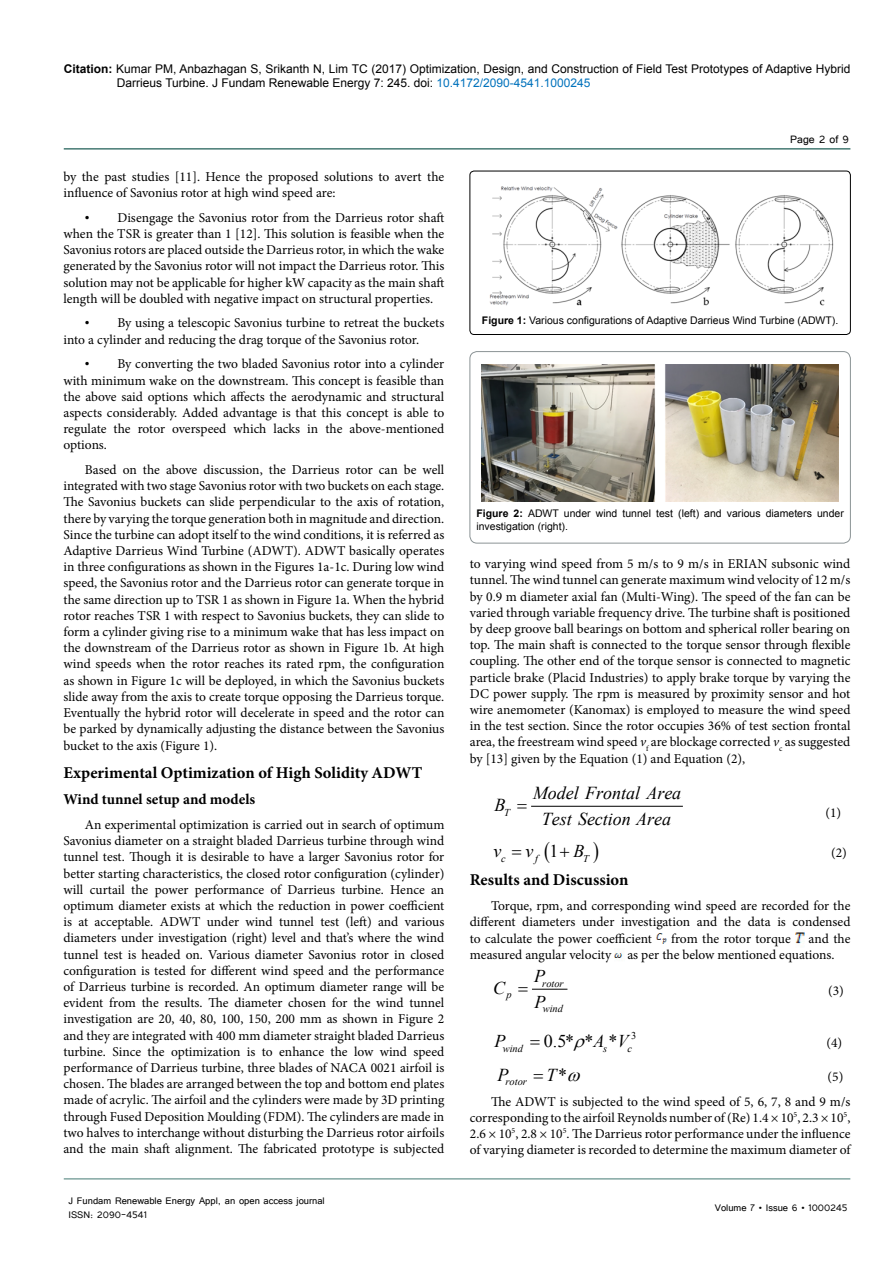
<style>
.page{position:relative;width:893px;height:1263px;background:#fff}
.page>*{position:absolute;margin:0;border:0;box-sizing:border-box;transform-origin:0 0}
.t1{font:italic 18.15px "Times New Roman";color:#000}
.t2{font:italic 18px "Times New Roman";color:#000}
.t3{font:18px "Times New Roman";color:#000}
.t4{font:700 16.5px "Minion Pro";color:#000}
.t5{font:700 15px "Minion Pro";color:#000}
.t6{font:13.5px/16.2px "Minion Pro";letter-spacing:-.005em;color:#000;text-align:justify}
.t7{font:13.5px "Tunga";color:#000}
.t8{font:12px/14.4px "Arial";color:#000}
.t9{font:12px/14.4px "Tunga";color:#000}
.t10{font:10.5px/12.6px "Arial";color:#000}
.t11{font:italic 10.5px "Times New Roman";color:#000}
.t12{font:italic 10.35px "Times New Roman";color:#000}
.t13{font:10.35px "Times New Roman";color:#000}
.s1{font-weight:700}
.s2{color:#0072bc}
.s3{font-family:"Times New Roman"}
.s4{font-style:italic}
.s5{font-style:normal}
</style>
<div class="page">
<hr style="left:64px;top:148px;width:786px;height:2px;background:#457a73">
<hr style="left:64px;top:1179px;width:786px;height:1px;background:#457a73">
<img style="left:489px;top:186px;width:345px;height:120px">
<div style="left:470px;top:171px;width:380px;height:164px;border:1px solid #000;border-radius:4px"></div>
<img style="left:482px;top:365px;width:356px;height:136px">
<div style="left:470px;top:352px;width:380px;height:191px;border:1px solid #8b9395;border-radius:7px"></div>
<hr style="left:532px;top:806px;width:150px;height:1px;background:#000">
<img style="left:656px;top:933px;width:11px;height:11px">
<img style="left:795px;top:930px;width:9px;height:14px">
<img style="left:614px;top:952px;width:9px;height:7px">
<hr style="left:532px;top:989px;width:35px;height:1px;background:#000">
<p class="t8" style="left:117px;top:61px;width:735px;text-indent:-53px"><span class="s1">Citation:</span> Kumar PM, Anbazhagan S, Srikanth N, Lim TC (2017) Optimization, Design, and Construction of Field Test Prototypes of Adaptive Hybrid<br>Darrieus Turbine. J Fundam Renewable Energy 7: 245. doi: <span class="s2">10.4172/2090-4541.1000245</span></p>
<p class="t6" style="left:63px;top:168px;width:382px">by the past studies [11]. Hence the proposed solutions to avert the influence of Savonius rotor at high wind speed are:</p>
<p class="t6" style="left:63px;top:209px;width:382px;text-indent:21px"><span class="s3">•</span> Disengage the Savonius rotor from the Darrieus rotor shaft when the TSR is greater than 1 [12]. This solution is feasible when the Savonius rotors are placed outside the Darrieus rotor, in which the wake generated by the Savonius rotor will not impact the Darrieus rotor. This solution may not be applicable for higher kW capacity as the main shaft length will be doubled with negative impact on structural properties.</p>
<p class="t6" style="left:63px;top:315px;width:382px;text-indent:21px"><span class="s3">•</span> By using a telescopic Savonius turbine to retreat the buckets into a cylinder and reducing the drag torque of the Savonius rotor.</p>
<p class="t6" style="left:63px;top:356px;width:382px;text-indent:21px"><span class="s3">•</span> By converting the two bladed Savonius rotor into a cylinder with minimum wake on the downstream. This concept is feasible than the above said options which affects the aerodynamic and structural aspects considerably. Added advantage is that this concept is able to regulate the rotor overspeed which lacks in the above-mentioned options.</p>
<p class="t6" style="left:63px;top:462px;width:382px;text-indent:21px">Based on the above discussion, the Darrieus rotor can be well integrated with two stage Savonius rotor with two buckets on each stage.<br>The Savonius buckets can slide perpendicular to the axis of rotation, there by varying the torque generation both in magnitude and direction.<br>Since the turbine can adopt itself to the wind conditions, it is referred as Adaptive Darrieus Wind Turbine (ADWT). ADWT basically operates in three configurations as shown in the Figures 1a-1c. During low wind speed, the Savonius rotor and the Darrieus rotor can generate torque in the same direction up to TSR 1 as shown in Figure 1a. When the hybrid rotor reaches TSR 1 with respect to Savonius buckets, they can slide to form a cylinder giving rise to a minimum wake that has less impact on the downstream of the Darrieus rotor as shown in Figure 1b. At high wind speeds when the rotor reaches its rated rpm, the configuration as shown in Figure 1c will be deployed, in which the Savonius buckets slide away from the axis to create torque opposing the Darrieus torque.<br>Eventually the hybrid rotor will decelerate in speed and the rotor can be parked by dynamically adjusting the distance between the Savonius bucket to the axis (Figure 1).</p>
<p class="t4" style="left:63px;top:761px;width:361px">Experimental Optimization of High Solidity ADWT</p>
<p class="t5" style="left:63px;top:789px;width:193px">Wind tunnel setup and models</p>
<p class="t6" style="left:63px;top:817px;width:382px;text-indent:21px">An experimental optimization is carried out in search of optimum Savonius diameter on a straight bladed Darrieus turbine through wind tunnel test. Though it is desirable to have a larger Savonius rotor for better starting characteristics, the closed rotor configuration (cylinder) will curtail the power performance of Darrieus turbine. Hence an optimum diameter exists at which the reduction in power coefficient is at acceptable. ADWT under wind tunnel test (left) and various diameters under investigation (right) level and that’s where the wind tunnel test is headed on. Various diameter Savonius rotor in closed configuration is tested for different wind speed and the performance of Darrieus turbine is recorded. An optimum diameter range will be evident from the results. The diameter chosen for the wind tunnel investigation are 20, 40, 80, 100, 150, 200 mm as shown in Figure 2 and they are integrated with 400 mm diameter straight bladed Darrieus turbine. Since the optimization is to enhance the low wind speed performance of Darrieus turbine, three blades of NACA 0021 airfoil is chosen. The blades are arranged between the top and bottom end plates made of acrylic. The airfoil and the cylinders were made by 3D printing through Fused Deposition Moulding (FDM). The cylinders are made in two halves to interchange without disturbing the Darrieus rotor airfoils and the main shaft alignment. The fabricated prototype is subjected</p>
<p class="t9" style="left:68px;top:1192px;width:258px">J Fundam Renewable Energy Appl, an open access journal<br>ISSN: 2090-4541</p>
<p class="t7" style="left:790px;top:131px;width:60px">Page 2 of 9</p>
<p class="t10" style="left:482px;top:314px;width:358px"><span class="s1">Figure 1:</span> Various configurations of Adaptive Darrieus Wind Turbine (ADWT).</p>
<p class="t10" style="left:476px;top:507px;width:369px"><span class="s1">Figure 2:</span> ADWT under wind tunnel test (left) and various diameters under investigation (right).</p>
<p class="t6" style="left:470px;top:556px;width:382px">to varying wind speed from 5 m/s to 9 m/s in ERIAN subsonic wind tunnel. The wind tunnel can generate maximum wind velocity of 12 m/s by 0.9 m diameter axial fan (Multi-Wing). The speed of the fan can be varied through variable frequency drive. The turbine shaft is positioned by deep groove ball bearings on bottom and spherical roller bearing on top. The main shaft is connected to the torque sensor through flexible coupling. The other end of the torque sensor is connected to magnetic particle brake (Placid Industries) to apply brake torque by varying the DC power supply. The rpm is measured by proximity sensor and hot wire anemometer (Kanomax) is employed to measure the wind speed in the test section. Since the rotor occupies 36% of test section frontal area, the freestream wind speed <span class="s4">v</span><sub>f</sub> are blockage corrected <span class="s4">v</span><sub>c</sub> as suggested by [13] given by the Equation (1) and Equation (2),</p>
<h1 class="t1" style="left:494px;top:792px;width:12px">B</h1>
<p class="t11" style="left:504px;top:805px;width:7px">T</p>
<h1 class="t1" style="left:533px;top:781px;width:150px">Model Frontal Area</h1>
<h1 class="t1" style="left:542px;top:806px;width:131px">Test Section Area</h1>
<p class="t6" style="left:825px;top:805px;width:17px">(1)</p>
<h2 class="t3" style="left:550px;top:839px;width:10px">1</h2>
<p class="t6" style="left:831px;top:845px;width:17px">(2)</p>
<p class="t4" style="left:470px;top:868px;width:160px">Results and Discussion</p>
<p class="t6" style="left:470px;top:898px;width:382px;text-indent:21px">Torque, rpm, and corresponding wind speed are recorded for the different diameters under investigation and the data is condensed to calculate the power coefficient</p>
<h2 class="t2" style="left:494px;top:839px;width:9px">v</h2>
<h2 class="t2" style="left:525px;top:839px;width:9px">v</h2>
<h2 class="t2" style="left:573px;top:839px;width:12px">B</h2>
<p class="t12" style="left:501px;top:851px;width:6px">c</p>
<p class="t12" style="left:535px;top:851px;width:4px">f</p>
<p class="t12" style="left:583px;top:851px;width:7px">T</p>
<p class="t6" style="left:470px;top:930px;width:382px;text-indent:339px">and the measured angular velocity as per the below mentioned equations.</p>
<p class="t12" style="left:542px;top:976px;width:23px">rotor</p>
<p class="t12" style="left:507px;top:988px;width:7px">p</p>
<p class="t12" style="left:543px;top:1002px;width:22px">wind</p>
<p class="t6" style="left:671px;top:930px;width:121px">from the rotor torque</p>
<h2 class="t2" style="left:534px;top:964px;width:12px">P</h2>
<h2 class="t2" style="left:493px;top:975px;width:14px">C</h2>
<p class="t6" style="left:828px;top:983px;width:17px">(3)</p>
<h2 class="t2" style="left:534px;top:989px;width:12px">P</h2>
<p class="t13" style="left:631px;top:1029px;width:7px">3</p>
<h2 class="t3" style="left:544px;top:1029px;width:75px">0.5* * *</h2>
<h2 class="t2" style="left:494px;top:1029px;width:12px">P</h2>
<h2 class="t2" style="left:593px;top:1029px;width:36px">A V</h2>
<p class="t12" style="left:503px;top:1041px;width:22px">wind</p>
<p class="t12" style="left:603px;top:1041px;width:6px">s</p>
<p class="t12" style="left:628px;top:1041px;width:6px">c</p>
<p class="t6" style="left:826px;top:1035px;width:17px">(4)</p>
<h1 class="t1" style="left:547px;top:1062px;width:22px">T<span class="s5">*</span></h1>
<h1 class="t1" style="left:497px;top:1062px;width:12px">P</h1>
<p class="t11" style="left:506px;top:1075px;width:23px">rotor</p>
<p class="t6" style="left:491px;top:1064px;width:361px;line-height:24.8px;text-indent:336px">(5)<br>The ADWT is subjected to the wind speed of 5, 6, 7, 8 and 9 m/s</p>
<p class="t6" style="left:470px;top:1109px;width:382px">corresponding to the airfoil Reynolds number of (Re) 1.4 × 10<sup>5</sup>, 2.3 × 10<sup>5</sup>, 2.6 × 10<sup>5</sup>, 2.8 × 10<sup>5</sup>. The Darrieus rotor performance under the influence of varying diameter is recorded to determine the maximum diameter of</p>
<p class="t9" style="left:715px;top:1199px;width:134px">Volume 7 • Issue 6 • 1000245</p>
</div>
